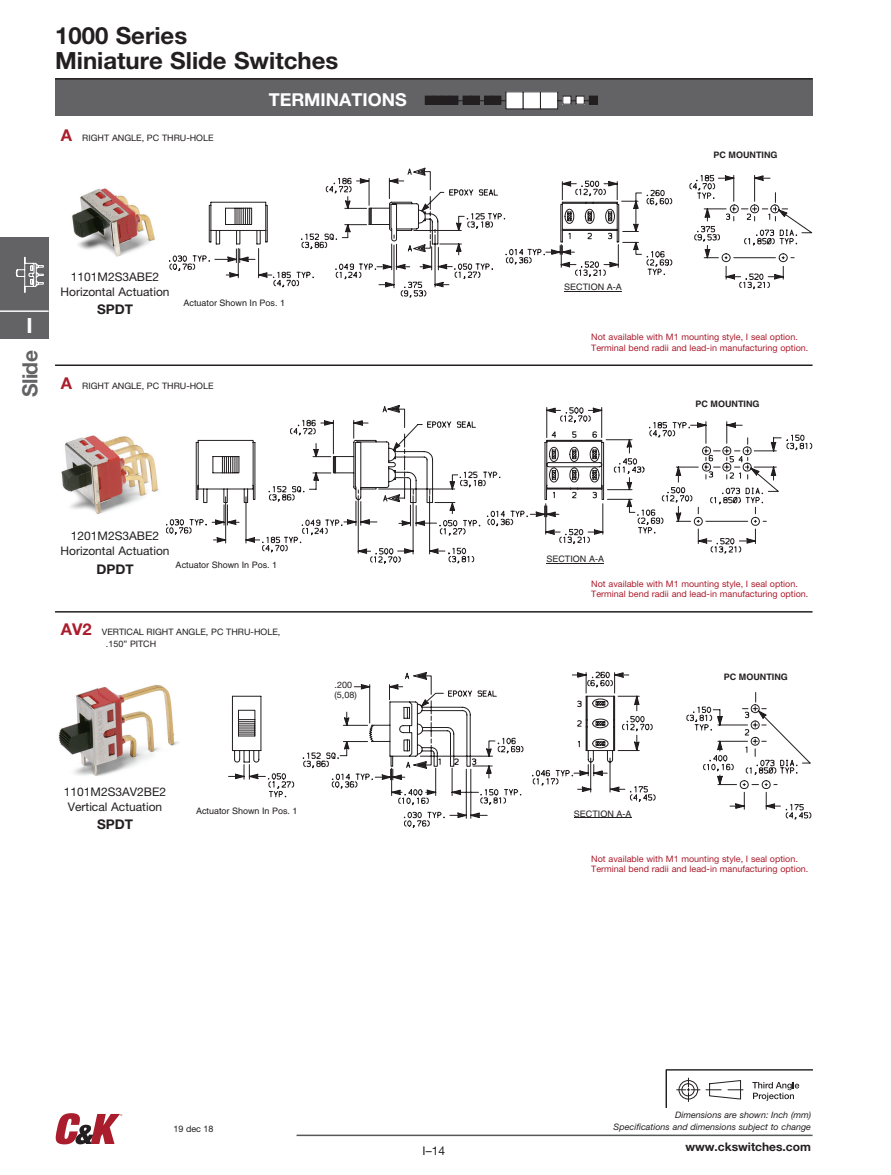
<style>
.page{position:relative;width:891px;height:1175px;background:#fff}
.page>*{position:absolute;margin:0;border:0;box-sizing:border-box;transform-origin:0 0}
.t1{font:700 23.7px/25.2px "Helvetica Neue LT Std";color:#231f20}
.t2{font:700 21px "Helvetica Neue";letter-spacing:-.025em;color:#636366}
.t3{font:700 21px "Helvetica Neue";color:#fff}
.t4{font:700 17.85px "Helvetica Neue LT Std";color:#fff}
.t5{font:700 13.35px "Helvetica Neue LT Std";color:#231f20}
.t6{font:12px "Helvetica Neue LT Std";color:#231f20}
.t7{font:11.85px/14.9px "Helvetica Neue LT Std";color:#231f20;text-align:center}
.t8{font:700 11.85px "Helvetica Neue LT Std";color:#231f20}
.t9{font:9px "Helvetica Neue LT Std";color:#231f20}
.t10{font:8.85px/10.4px "Helvetica Neue LT Std";color:#aa1d2d}
.t11{font:8.85px "Helvetica";color:#231f20}
.t12{font:8.85px/11.9px "Helvetica Neue LT Std";color:#231f20}
.t13{font:italic 8.85px/11.9px "Helvetica Neue LT Std";color:#231f20;text-align:right}
.t14{font:700 8.85px "Helvetica";color:#231f20}
.t15{font:8.85px/10.6px "Helvetica Neue";color:#231f20}
.s1{font-weight:700;font-size:16.35px;color:#aa1d2d}
</style>
<div class="page">
<div style="left:55px;top:79px;width:758px;height:37px;background:#636366"></div>
<div style="left:425px;top:96px;width:8px;height:8px;background:#231f20"></div>
<div style="left:433px;top:96px;width:9px;height:8px;background:#231f20"></div>
<div style="left:442px;top:96px;width:8px;height:8px;background:#231f20"></div>
<svg style="left:449px;top:95px;width:15px;height:10px"></svg>
<div style="left:463px;top:96px;width:8px;height:8px;background:#231f20"></div>
<svg style="left:471px;top:95px;width:14px;height:10px"></svg>
<div style="left:485px;top:96px;width:8px;height:8px;background:#231f20"></div>
<div style="left:484px;top:96px;width:9px;height:8px;border:1px solid #231f20"></div>
<svg style="left:492px;top:95px;width:14px;height:10px"></svg>
<div style="left:506px;top:92px;width:17px;height:17px;background:#fff"></div>
<div style="left:523px;top:92px;width:17px;height:17px;background:#fff"></div>
<svg style="left:540px;top:91px;width:50px;height:18px"></svg>
<div style="left:589px;top:96px;width:9px;height:8px;background:#231f20"></div>
<svg style="left:56px;top:1113px;width:66px;height:31px"></svg>
<hr style="left:297px;top:1134px;width:516px;height:2px;background:#57585a">
<div style="left:0;top:237px;width:48px;height:102px;background:#636366"></div>
<hr style="left:0;top:310px;width:48px;height:2px;background:#fff">
<svg style="left:15px;top:256px;width:29px;height:37px"></svg>
<svg style="left:666px;top:1069px;width:147px;height:38px"></svg>
<svg style="left:663px;top:421px;width:149px;height:132px"></svg>
<svg style="left:169px;top:168px;width:503px;height:130px"></svg>
<svg style="left:690px;top:174px;width:122px;height:115px"></svg>
<svg style="left:228px;top:672px;width:427px;height:155px"></svg>
<svg style="left:687px;top:692px;width:124px;height:127px"></svg>
<img style="left:58px;top:685px;width:121px;height:91px">
<img style="left:61px;top:435px;width:99px;height:79px">
<img style="left:72px;top:188px;width:84px;height:69px">
<hr style="left:55px;top:611px;width:758px;height:1px;background:#231f20">
<hr style="left:55px;top:364px;width:758px;height:2px;background:#231f20">
<svg style="left:166px;top:405px;width:497px;height:159px"></svg>
<div style="left:55px;top:271px;width:120px;height:52px;background:#fff"></div>
<hr style="left:55px;top:78px;width:758px;height:2px;background:#231f20">
<h1 class="t1" style="left:55px;top:22px;width:285px">1000 Series<br>Miniature Slide Switches</h1>
<p class="t12" style="left:61px;top:132px;width:154px"><span class="s1">A</span> RIGHT ANGLE, PC THRU-HOLE</p>
<h3 class="t4" style="left:269px;top:89px;width:140px">TERMINATIONS</h3>
<h2 class="t3" style="left:26px;top:312px;width:8px">I</h2>
<h2 class="t2" style="left:17px;top:397px;width:49px;rotate:-90deg">Slide</h2>
<h3 class="t7" style="left:60px;top:269px;width:111px">1101M2S3ABE2<br>Horizontal Actuation</h3>
<h3 class="t5" style="left:97px;top:301px;width:38px">SPDT</h3>
<p class="t11" style="left:184px;top:298px;width:103px">Actuator Shown In Pos. 1</p>
<p class="t12" style="left:61px;top:379px;width:154px"><span class="s1">A</span> RIGHT ANGLE, PC THRU-HOLE</p>
<p class="t11" style="left:564px;top:282px;width:59px">SECTION A-A</p>
<p class="t14" style="left:714px;top:149px;width:65px">PC MOUNTING</p>
<p class="t10" style="left:591px;top:332px;width:219px">Not available with M1 mounting style, I seal option.<br>Terminal bend radii and lead-in manufacturing option.</p>
<p class="t14" style="left:695px;top:398px;width:66px">PC MOUNTING</p>
<h3 class="t7" style="left:60px;top:528px;width:111px">1201M2S3ABE2<br>Horizontal Actuation</h3>
<h3 class="t5" style="left:96px;top:560px;width:39px">DPDT</h3>
<p class="t11" style="left:176px;top:560px;width:103px">Actuator Shown In Pos. 1</p>
<p class="t12" style="left:106px;top:626px;width:176px;text-indent:-45px"><span class="s1">AV2</span> VERTICAL RIGHT ANGLE, PC THRU-HOLE, .150” PITCH</p>
<p class="t15" style="left:335px;top:679px;width:24px">.200 (5,08)</p>
<p class="t11" style="left:546px;top:554px;width:59px">SECTION A-A</p>
<p class="t10" style="left:591px;top:578px;width:219px">Not available with M1 mounting style, I seal option.<br>Terminal bend radii and lead-in manufacturing option.</p>
<p class="t14" style="left:724px;top:671px;width:65px">PC MOUNTING</p>
<h3 class="t7" style="left:64px;top:784px;width:104px">1101M2S3AV2BE2<br>Vertical Actuation</h3>
<h3 class="t5" style="left:97px;top:816px;width:38px">SPDT</h3>
<p class="t11" style="left:196px;top:805px;width:103px">Actuator Shown In Pos. 1</p>
<p class="t11" style="left:574px;top:808px;width:59px">SECTION A-A</p>
<p class="t10" style="left:591px;top:853px;width:219px">Not available with M1 mounting style, I seal option.<br>Terminal bend radii and lead-in manufacturing option.</p>
<p class="t9" style="left:174px;top:1123px;width:42px">19 dec 18</p>
<h3 class="t6" style="left:423px;top:1143px;width:24px">I–14</h3>
<p class="t13" style="left:614px;top:1108px;width:199px">Dimensions are shown: Inch (mm)<br>Specifications and dimensions subject to change</p>
<h3 class="t8" style="left:685px;top:1139px;width:127px">www.ckswitches.com</h3>
</div>
